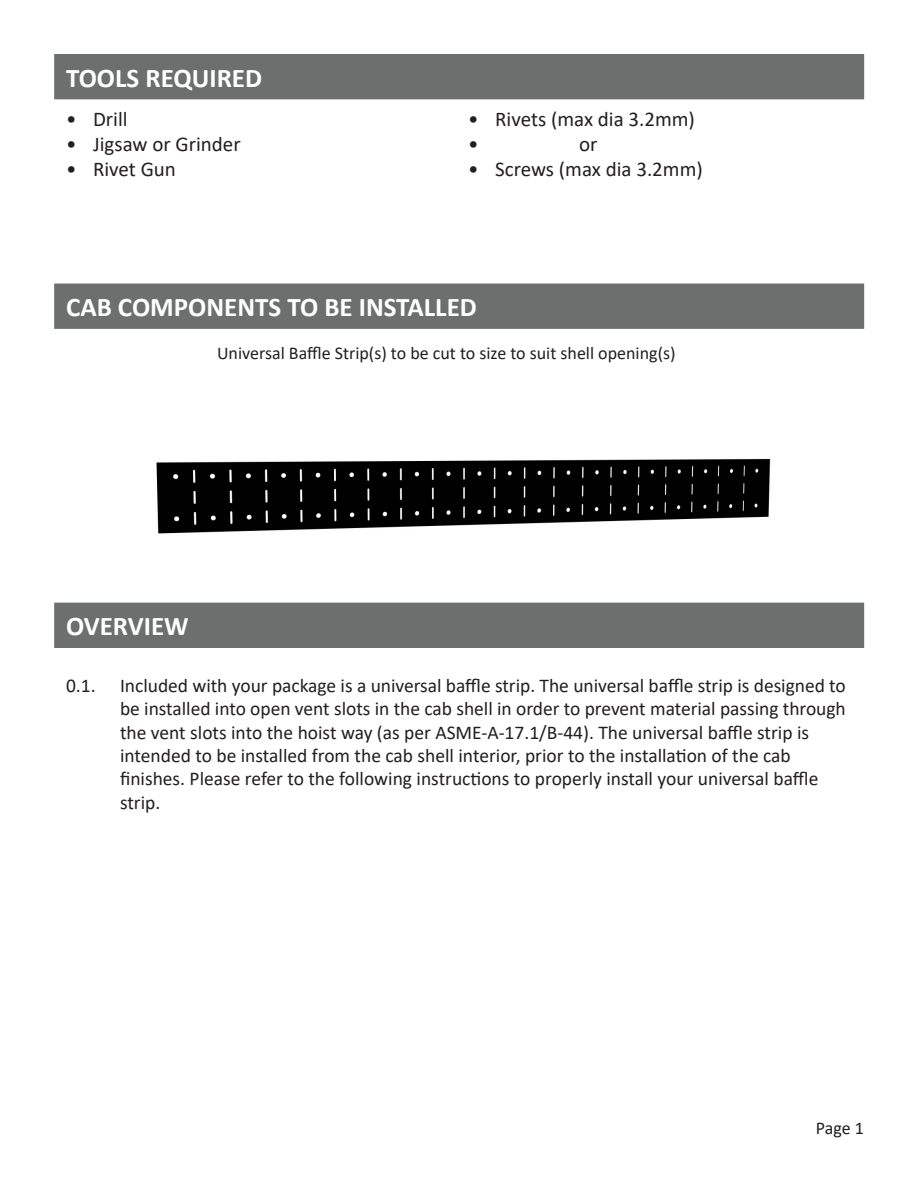
<style>
.page{position:relative;width:918px;height:1188px;background:#fff}
.page>*{position:absolute;margin:0;border:0;box-sizing:border-box;transform-origin:0 0}
.t1{font:700 27px "Calibri";color:#fff}
.t2{font:21px "Calibri";color:#231f20}
.t3{font:19.5px/23.4px "Calibri";color:#231f20;text-align:justify}
.t4{font:18px "Calibri";color:#231f20}
</style>
<div class="page">
<div style="left:54px;top:54px;width:810px;height:45px;background:#6d6f6f"></div>
<div style="left:54px;top:284px;width:810px;height:45px;background:#6d6f6f;border:2px solid #6d6f6f"></div>
<img style="left:156px;top:458px;width:615px;height:76px">
<div style="left:54px;top:603px;width:810px;height:45px;background:#6d6f6f"></div>
<p class="t1" style="left:66px;top:59px;width:198px">TOOLS REQUIRED</p>
<p class="t2" style="left:66px;top:104px;width:63px">• Drill</p>
<p class="t2" style="left:66px;top:130px;width:176px">• Jigsaw or Grinder</p>
<p class="t2" style="left:66px;top:155px;width:111px">• Rivet Gun</p>
<p class="t2" style="left:468px;top:104px;width:228px">• Rivets (max dia 3.2mm)</p>
<p class="t2" style="left:468px;top:130px;width:12px">•</p>
<p class="t2" style="left:579px;top:130px;width:20px">or</p>
<p class="t2" style="left:468px;top:155px;width:236px">• Screws (max dia 3.2mm)</p>
<p class="t1" style="left:66px;top:288px;width:412px">CAB COMPONENTS TO BE INSTALLED</p>
<p class="t4" style="left:217px;top:341px;width:460px">Universal Baffle Strip(s) to be cut to size to suit shell opening(s)</p>
<p class="t1" style="left:66px;top:607px;width:124px">OVERVIEW</p>
<p class="t3" style="left:66px;top:673px;width:31px">0.1.</p>
<p class="t3" style="left:120px;top:673px;width:727px">Included with your package is a universal baffle strip. The universal baffle strip is designed to be installed into open vent slots in the cab shell in order to prevent material passing through the vent slots into the hoist way (as per ASME-A-17.1/B-44). The universal baffle strip is</p>
<p class="t3" style="left:120px;top:743px;width:672px">intended to be installed from the cab shell interior, prior to the installation of the cab</p>
<p class="t3" style="left:120px;top:767px;width:700px">finishes. Please refer to the following instructions to properly install your universal baffle strip.</p>
<p class="t4" style="left:816px;top:1116px;width:50px">Page 1</p>
</div>
